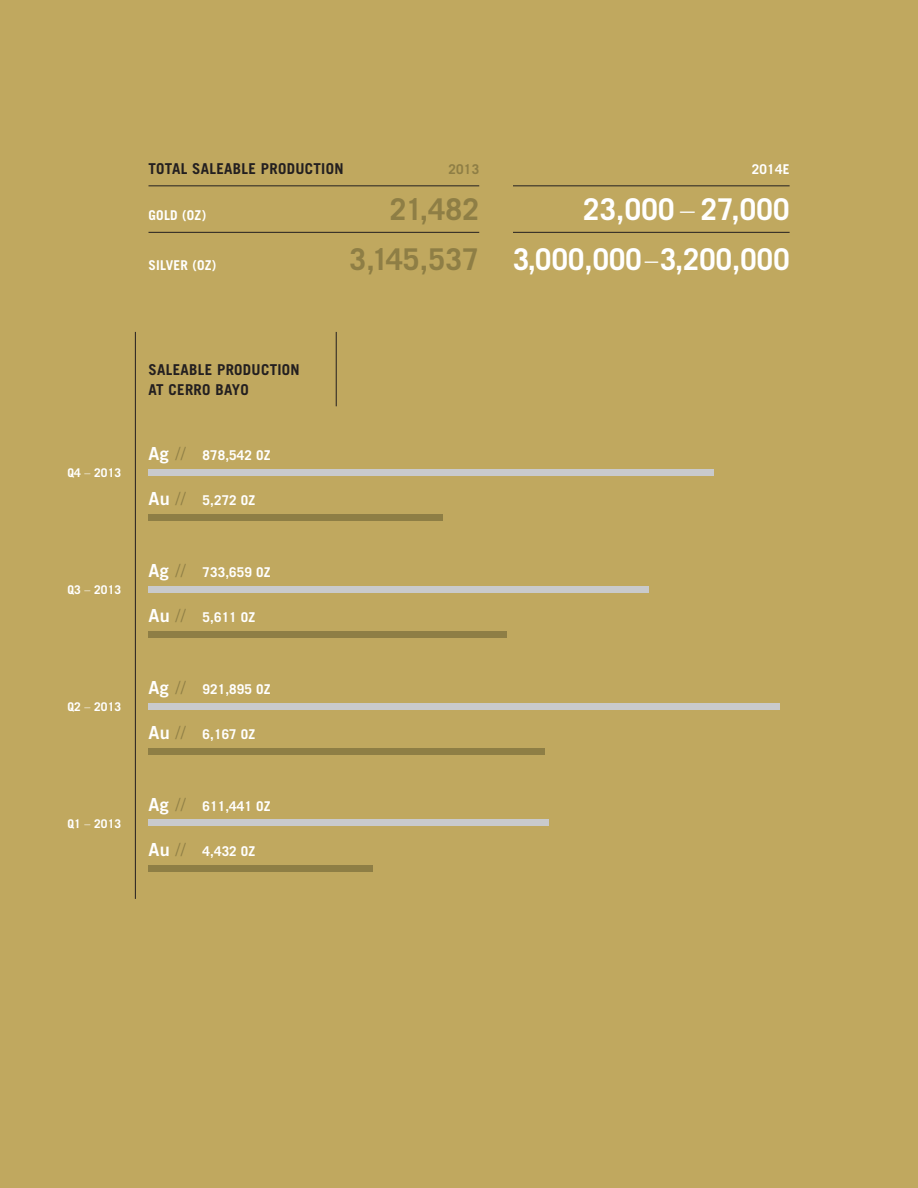
<style>
.page{position:relative;width:918px;height:1188px;background:#c0a85f}
.page>*{position:absolute;margin:0;border:0;box-sizing:border-box;transform-origin:0 0}
.t1{font:700 30px/49.5px "Trade Gothic";letter-spacing:.01em;color:#fff;text-align:right}
.t2{font:700 30px "Trade Gothic";letter-spacing:.01em;color:#8e7e45}
.t3{font:700 15px/19.5px "Trade Gothic";letter-spacing:.02em;color:#231f20}
.t4{font:700 13.5px "Trade Gothic";letter-spacing:.01em;color:#fff}
.t5{font:700 13.5px "Trade Gothic";color:#8e7e45}
.t6{font:700 12px "Trade Gothic";letter-spacing:.01em;color:#fff}
.s1{font-weight:300}
.s2{font-family:"Trade Gothic Bold Two";font-weight:400;font-size:18px}
.s3{font-weight:300;font-size:18px;color:#8e7e45}
</style>
<div class="page">
<div style="left:148px;top:514px;width:295px;height:7px;background:#8e7e45"></div>
<div style="left:148px;top:632px;width:359px;height:6px;background:#8e7e45"></div>
<div style="left:148px;top:865px;width:225px;height:7px;background:#8e7e45"></div>
<div style="left:148px;top:748px;width:397px;height:7px;background:#8e7e45"></div>
<div style="left:148px;top:469px;width:566px;height:7px;background:#c9cacc"></div>
<div style="left:148px;top:586px;width:501px;height:7px;background:#c9cacc"></div>
<div style="left:148px;top:703px;width:632px;height:7px;background:#c9cacc"></div>
<div style="left:148px;top:820px;width:401px;height:6px;background:#c9cacc"></div>
<hr style="left:336px;top:332px;width:1px;height:74px;background:#231f20">
<hr style="left:135px;top:332px;width:1px;height:567px;background:#231f20">
<hr style="left:148px;top:186px;width:331px;height:1px;background:#231f20">
<hr style="left:148px;top:232px;width:331px;height:1px;background:#231f20">
<hr style="left:513px;top:186px;width:277px;height:1px;background:#231f20">
<hr style="left:513px;top:232px;width:277px;height:1px;background:#231f20">
<p class="t3" style="left:148px;top:158px;width:197px">TOTAL SALEABLE PRODUCTION</p>
<p class="t5" style="left:448px;top:160px;width:32px">2013</p>
<p class="t4" style="left:148px;top:207px;width:59px">GOLD (OZ)</p>
<h1 class="t2" style="left:390px;top:191px;width:91px">21,482</h1>
<p class="t4" style="left:148px;top:256px;width:69px">SILVER (OZ)</p>
<h1 class="t2" style="left:349px;top:240px;width:131px">3,145,537</h1>
<p class="t4" style="left:752px;top:160px;width:39px">2014E</p>
<h1 class="t1" style="left:513px;top:184px;width:278px">23,000 <span class="s1">–</span> 27,000<br>3,000,000<span class="s1">–</span>3,200,000</h1>
<p class="t6" style="left:68px;top:465px;width:55px">Q4 <span class="s1">–</span> 2013</p>
<p class="t6" style="left:68px;top:582px;width:55px">Q3 <span class="s1">–</span> 2013</p>
<p class="t6" style="left:68px;top:699px;width:55px">Q2 <span class="s1">–</span> 2013</p>
<p class="t6" style="left:68px;top:816px;width:55px">Q1 <span class="s1">–</span> 2013</p>
<p class="t3" style="left:148px;top:360px;width:153px;text-indent:69px">PRODUCTION<br>AT CERRO BAYO</p>
<p class="t3" style="left:148px;top:360px;width:18px">SALEABLE</p>
<p class="t4" style="left:148px;top:447px;width:124px"><span class="s2">Ag</span> <span class="s3">//</span> 878,542 OZ</p>
<p class="t4" style="left:148px;top:492px;width:108px"><span class="s2">Au</span> <span class="s3">//</span> 5,272 OZ</p>
<p class="t4" style="left:148px;top:564px;width:124px"><span class="s2">Ag</span> <span class="s3">//</span> 733,659 OZ</p>
<p class="t4" style="left:148px;top:609px;width:108px"><span class="s2">Au</span> <span class="s3">//</span> 5,611 OZ</p>
<p class="t4" style="left:148px;top:681px;width:124px"><span class="s2">Ag</span> <span class="s3">//</span> 921,895 OZ</p>
<p class="t4" style="left:148px;top:726px;width:108px"><span class="s2">Au</span> <span class="s3">//</span> 6,167 OZ</p>
<p class="t4" style="left:148px;top:798px;width:124px"><span class="s2">Ag</span> <span class="s3">//</span> 611,441 OZ</p>
<p class="t4" style="left:148px;top:843px;width:108px"><span class="s2">Au</span> <span class="s3">//</span> 4,432 OZ</p>
</div>
